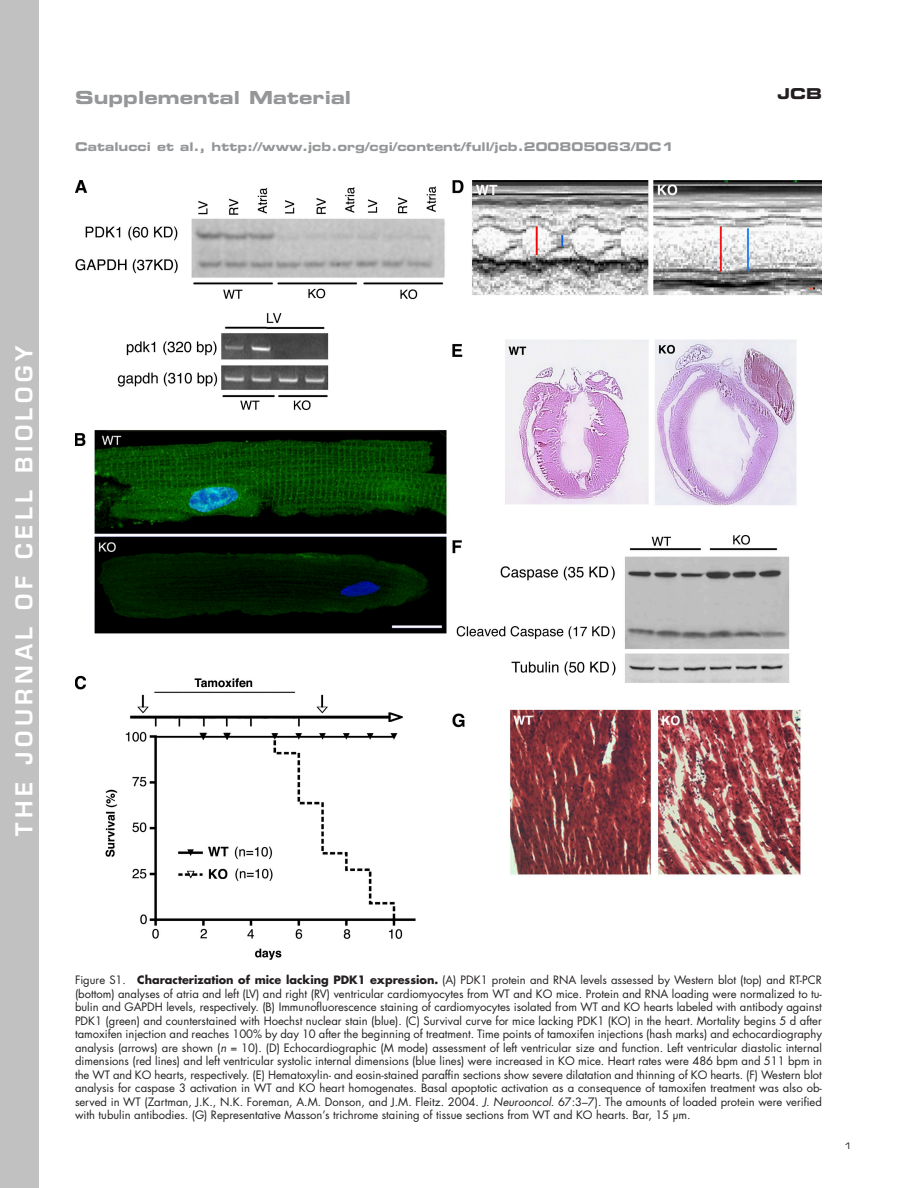
<style>
.page{position:relative;width:918px;height:1188px;background:#fff}
.page>*{position:absolute;margin:0;border:0;box-sizing:border-box;transform-origin:0 0}
.t1{font:600 22.65px "Eurostile LT Std";letter-spacing:.2em;color:#fff}
.t2{font:18px "Eurostile LT Std Bold Ex 2";letter-spacing:.005em;color:#949698}
.t3{font:15px "Eurostile LT Std Bold Ex 2";color:#231f20}
.t4{font:12px "Eurostile LT Std Bold Ex 2";letter-spacing:.005em;color:#949698}
.t5{font:11.25px/13.5px "Futura Std";color:#231f20;text-align:justify}
.t6{font:9px "Eurostile LT Std Ex 2";color:#231f20}
.s1{font-weight:700}
.s2{font-style:italic}
</style>
<div class="page">
<div style="left:0;top:0;width:39px;height:1188px;background:#c1c1c1"></div>
<img style="left:75px;top:180px;width:747px;height:779px">
<h2 class="t2" style="left:75px;top:84px;width:278px">Supplemental Material</h2>
<p class="t4" style="left:75px;top:138px;width:600px">Catalucci et al., http://www.jcb.org/cgi/content/full/jcb.200805063/DC1</p>
<h3 class="t3" style="left:778px;top:83px;width:46px">JCB</h3>
<h1 class="t1" style="left:10px;top:836px;width:492px;rotate:-90deg">THE JOURNAL OF CELL BIOLOGY</h1>
<p class="t5" style="left:75px;top:974px;width:749px">Figure S1. <span class="s1">Characterization of mice lacking PDK1 expression.</span> (A) PDK1 protein and RNA levels assessed by Western blot (top) and RT-PCR (bottom) analyses of atria and left (LV) and right (RV) ventricular cardiomyocytes from WT and KO mice. Protein and RNA loading were normalized to tu&shy;bulin and GAPDH levels, respectively. (B) Immunofluorescence staining of cardiomyocytes isolated from WT and KO hearts labeled with antibody against PDK1 (green) and counterstained with Hoechst nuclear stain (blue). (C) Survival curve for mice lacking PDK1 (KO) in the heart. Mortality begins 5 d after tamoxifen injection and reaches 100% by day 10 after the beginning of treatment. Time points of tamoxifen injections (hash marks) and echocardiography analysis (arrows) are shown (<span class="s2">n</span> = 10). (D) Echocardiographic (M mode) assessment of left ventricular size and function. Left ventricular diastolic internal dimensions (red lines) and left ventricular systolic internal dimensions (blue lines) were increased in KO mice. Heart rates were 486 bpm and 511 bpm in the WT and KO hearts, respectively. (E) Hematoxylin- and eosin-stained paraffin sections show severe dilatation and thinning of KO hearts. (F) Western blot analysis for caspase 3 activation in WT and KO heart homogenates. Basal apoptotic activation as a consequence of tamoxifen treatment was also ob&shy;served in WT (Zartman, J.K., N.K. Foreman, A.M. Donson, and J.M. Fleitz. 2004. <span class="s2">J. Neurooncol.</span> 67:3–7). The amounts of loaded protein were verified with tubulin antibodies. (G) Representative Masson’s trichrome staining of tissue sections from WT and KO hearts. Bar, 15 µm.</p>
<p class="t6" style="left:844px;top:1140px;width:10px">1</p>
</div>
